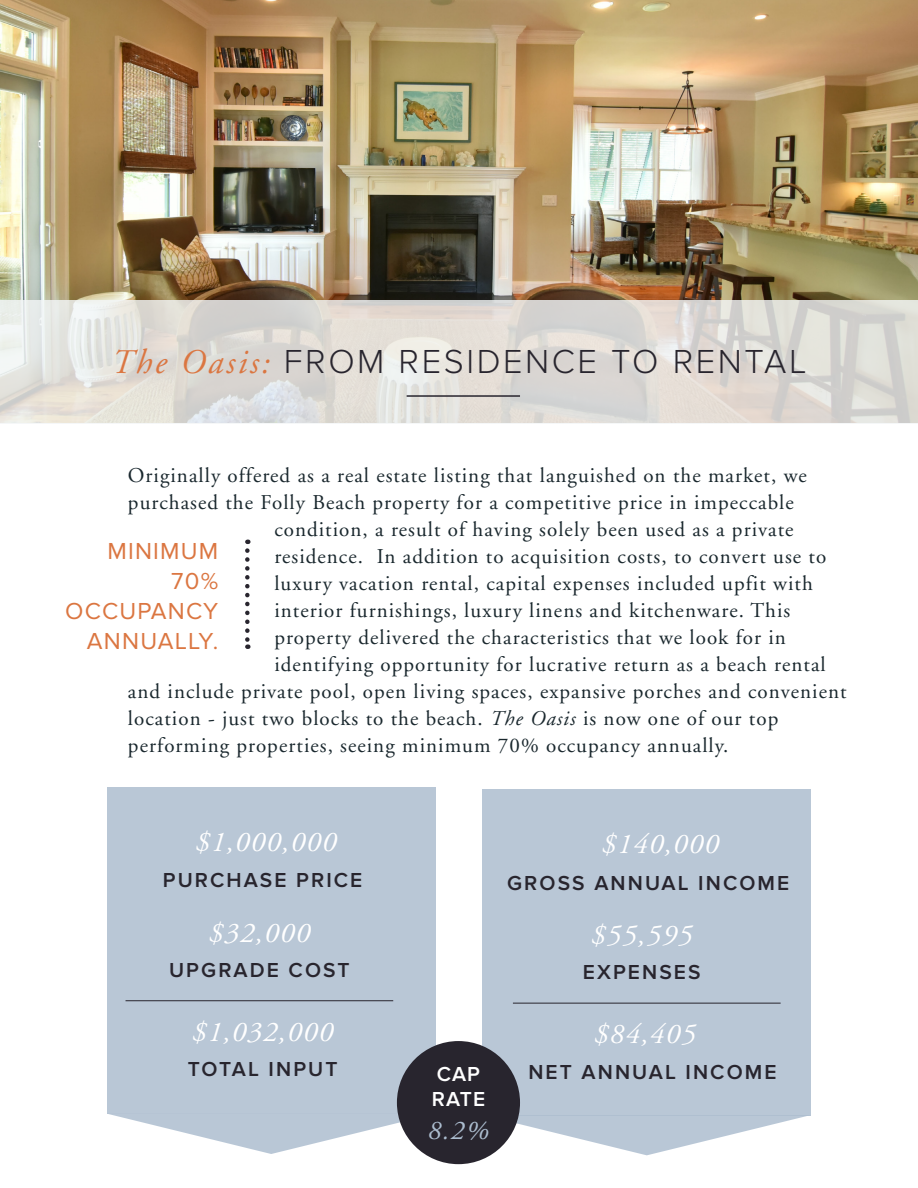
<style>
.page{position:relative;width:918px;height:1188px;background:#fff}
.page>*{position:absolute;margin:0;border:0;box-sizing:border-box;transform-origin:0 0}
.t1{font:300 34.5px "Proxima Nova";letter-spacing:.075em;color:#28252e}
.t2{font:italic 28.5px "Adobe Garamond LT";letter-spacing:.05em;color:#fff}
.t3{font:italic 27px "Adobe Garamond LT";color:#acbdcf}
.t4{font:24px/30px "Proxima Nova";letter-spacing:.05em;color:#db7641;text-align:right}
.t5{font:21px "Adobe Garamond LT";letter-spacing:.05em;color:#19272d}
.t6{font:600 21px "Proxima Nova";letter-spacing:.1em;color:#28252e}
.t7{font:600 21px/25.2px "Proxima Nova";letter-spacing:.05em;color:#fff}
.s1{font-family:"Adobe Garamond LT";font-weight:400;font-style:italic;color:#db7641}
.s2{font-style:italic}
</style>
<div class="page">
<img style="left:0;top:0;width:918px;height:301px">
<svg style="left:0;top:301px;width:918px;height:122px;background:#dedcd7"></svg>
<svg style="left:245px;top:551px;width:5px;height:98px"></svg>
<hr style="left:407px;top:395px;width:113px;height:2px;background:#28252e">
<div style="left:107px;top:788px;width:328px;height:326px;background:#b9c7d6"></div>
<div style="left:483px;top:789px;width:328px;height:326px;background:#b9c7d6"></div>
<hr style="left:126px;top:1000px;width:267px;height:1px;background:#28252e">
<hr style="left:513px;top:1003px;width:268px;height:1px;background:#28252e">
<svg style="left:109px;top:1114px;width:315px;height:40px"></svg>
<svg style="left:491px;top:1115px;width:320px;height:40px"></svg>
<div style="left:397px;top:1041px;width:123px;height:123px;background:#28252e;border-radius:50%"></div>
<h1 class="t1" style="left:111px;top:342px;width:697px"><span class="s1">The Oasis:</span> FROM RESIDENCE TO RENTAL</h1>
<p class="t5" style="left:128px;top:464px;width:680px">Originally offered as a real estate listing that languished on the market, we</p>
<p class="t5" style="left:128px;top:491px;width:667px">purchased the Folly Beach property for a competitive price in impeccable</p>
<p class="t5" style="left:274px;top:518px;width:521px">condition, a result of having solely been used as a private</p>
<p class="t5" style="left:274px;top:545px;width:553px">residence. In addition to acquisition costs, to convert use to</p>
<p class="t5" style="left:274px;top:572px;width:540px">luxury vacation rental, capital expenses included upfit with</p>
<p class="t5" style="left:274px;top:599px;width:518px">interior furnishings, luxury linens and kitchenware. This</p>
<p class="t5" style="left:274px;top:626px;width:513px">property delivered the characteristics that we look for in</p>
<p class="t5" style="left:274px;top:653px;width:553px">identifying opportunity for lucrative return as a beach rental</p>
<p class="t5" style="left:128px;top:680px;width:720px">and include private pool, open living spaces, expansive porches and convenient</p>
<p class="t5" style="left:128px;top:707px;width:652px">location - just two blocks to the beach. <span class="s2">The Oasis</span> is now one of our top</p>
<p class="t5" style="left:128px;top:734px;width:602px">performing properties, seeing minimum 70% occupancy annually.</p>
<p class="t4" style="left:65px;top:536px;width:155px">MINIMUM<br>70%<br>OCCUPANCY<br>ANNUALLY.</p>
<h2 class="t2" style="left:195px;top:827px;width:143px">$1,000,000</h2>
<h2 class="t2" style="left:602px;top:829px;width:119px">$140,000</h2>
<p class="t6" style="left:163px;top:868px;width:201px">PURCHASE PRICE</p>
<p class="t6" style="left:507px;top:871px;width:284px">GROSS ANNUAL INCOME</p>
<h2 class="t2" style="left:209px;top:918px;width:103px">$32,000</h2>
<h2 class="t2" style="left:591px;top:920px;width:103px">$55,595</h2>
<p class="t6" style="left:169px;top:958px;width:182px">UPGRADE COST</p>
<p class="t6" style="left:583px;top:960px;width:119px">EXPENSES</p>
<h2 class="t2" style="left:192px;top:1017px;width:143px">$1,032,000</h2>
<h2 class="t2" style="left:594px;top:1019px;width:103px">$84,405</h2>
<p class="t7" style="left:432px;top:1062px;width:55px">CAP<br>RATE</p>
<p class="t3" style="left:428px;top:1116px;width:63px">8.2%</p>
<p class="t6" style="left:188px;top:1057px;width:151px">TOTAL INPUT</p>
<p class="t6" style="left:528px;top:1060px;width:250px">NET ANNUAL INCOME</p>
</div>
